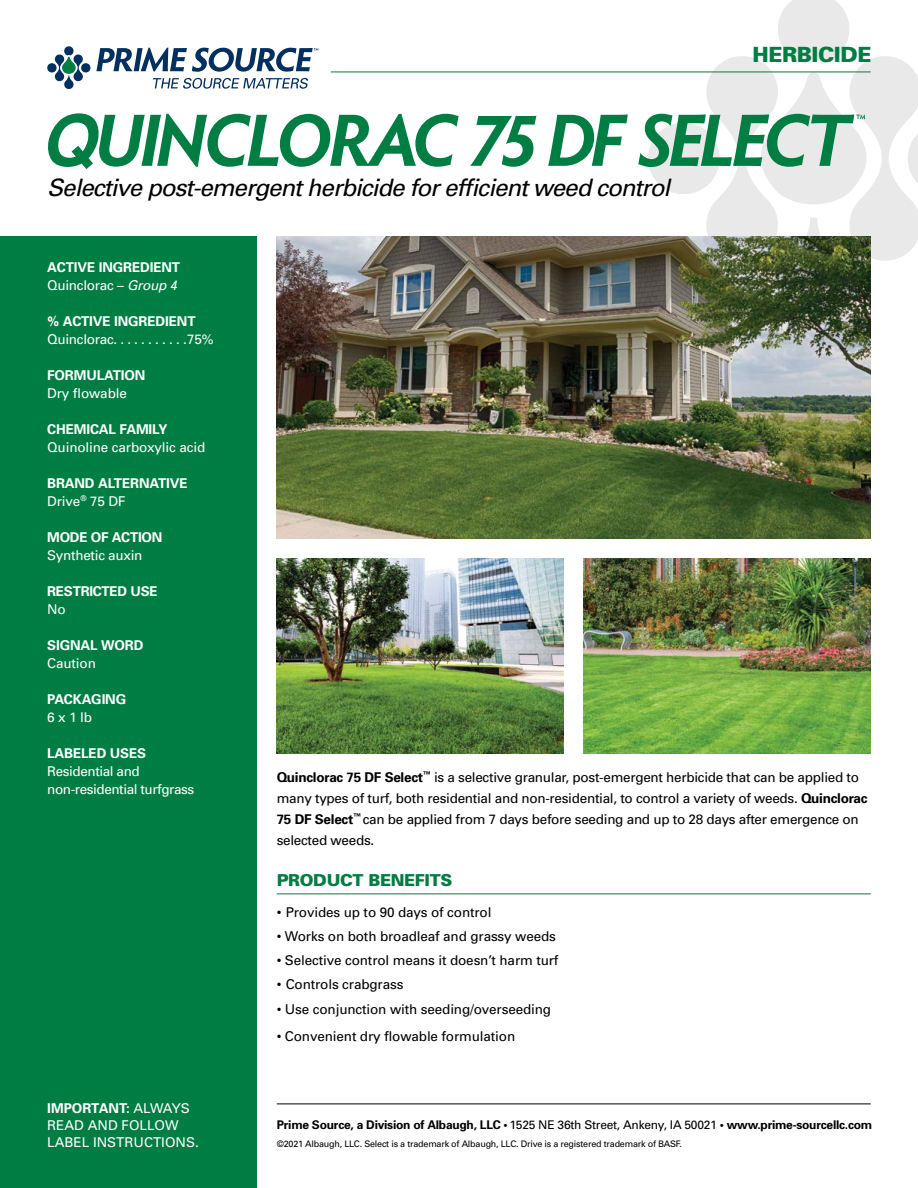
<style>
.page{position:relative;width:918px;height:1188px;background:#fff}
.page>*{position:absolute;margin:0;border:0;box-sizing:border-box;transform-origin:0 0}
.t1{font:italic 24px "Univers";letter-spacing:-.04em;color:#000}
.t2{font:900 21px "Univers";letter-spacing:-.02em;color:#007d43}
.t3{font:900 16.5px "Univers";letter-spacing:-.02em;color:#007d43}
.t4{font:13.5px/21px "Univers";letter-spacing:-.02em;color:#000}
.t5{font:700 13.5px/18px "Univers";letter-spacing:-.01em;color:#fff}
.t6{font:13.5px/17.2px "Univers";letter-spacing:-.01em;color:#fff}
.t7{font:13.5px/18px "Univers";letter-spacing:-.03em;color:#fff}
.t8{font:700 12px "Univers";letter-spacing:-.02em;color:#000}
.t9{font:9px "Univers";letter-spacing:-.025em;color:#000}
.s1{font-weight:400}
.s2{font-weight:400;font-style:italic}
.s3{font-weight:700}
</style>
<div class="page">
<div style="left:0;top:236px;width:256px;height:952px;background:#007d43"></div>
<hr style="left:277px;top:894px;width:594px;height:1px;background:#007d43">
<img style="left:277px;top:236px;width:594px;height:302px">
<img style="left:277px;top:558px;width:287px;height:196px">
<img style="left:584px;top:558px;width:287px;height:196px">
<svg style="left:638px;top:0;width:280px;height:321px"></svg>
<svg style="left:48px;top:113px;width:411px;height:56px"></svg>
<svg style="left:470px;top:116px;width:66px;height:51px"></svg>
<svg style="left:548px;top:115px;width:80px;height:51px"></svg>
<hr style="left:277px;top:1104px;width:594px;height:1px;background:#000">
<hr style="left:331px;top:72px;width:540px;height:1px;background:#007d43">
<svg style="left:47px;top:46px;width:271px;height:43px"></svg>
<h1 class="t1" style="left:47px;top:173px;width:625px">Selective post-emergent herbicide for efficient weed control</h1>
<h2 class="t2" style="left:753px;top:42px;width:121px">HERBICIDE</h2>
<p class="t5" style="left:47px;top:257px;width:134px">ACTIVE INGREDIENT<br><span class="s1">Quinclorac –</span> <span class="s2">Group 4</span></p>
<p class="t5" style="left:47px;top:311px;width:150px">% ACTIVE INGREDIENT</p>
<p class="t6" style="left:47px;top:330px;width:71px">Quinclorac ..........</p>
<p class="t6" style="left:187px;top:330px;width:28px">75%</p>
<p class="t5" style="left:47px;top:365px;width:100px">FORMULATION</p>
<p class="t6" style="left:47px;top:384px;width:81px">Dry flowable</p>
<p class="t5" style="left:47px;top:419px;width:122px">CHEMICAL FAMILY</p>
<p class="t6" style="left:47px;top:438px;width:160px">Quinoline carboxylic acid</p>
<p class="t5" style="left:47px;top:473px;width:142px">BRAND ALTERNATIVE<br><span class="s1">Drive</span><sup>®</sup> <span class="s1">75 DF</span></p>
<p class="t5" style="left:47px;top:527px;width:117px">MODE OF ACTION</p>
<p class="t6" style="left:47px;top:546px;width:97px">Synthetic auxin</p>
<p class="t5" style="left:47px;top:581px;width:112px">RESTRICTED USE</p>
<p class="t6" style="left:47px;top:600px;width:20px">No</p>
<p class="t5" style="left:47px;top:635px;width:98px">SIGNAL WORD</p>
<p class="t6" style="left:47px;top:654px;width:50px">Caution</p>
<p class="t5" style="left:47px;top:689px;width:80px">PACKAGING</p>
<p class="t6" style="left:47px;top:708px;width:46px">6 x 1 lb</p>
<p class="t5" style="left:47px;top:743px;width:101px">LABELED USES</p>
<p class="t7" style="left:47px;top:762px;width:149px">Residential and non-residential turfgrass</p>
<p class="t6" style="left:47px;top:1099px;width:153px"><span class="s3">IMPORTANT:</span> ALWAYS<br>READ AND FOLLOW<br>LABEL INSTRUCTIONS.</p>
<p class="t4" style="left:277px;top:766px;width:592px"><span class="s3">Quinclorac 75 DF Select</span><sup>™</sup> is a selective granular, post-emergent herbicide that can be applied to many types of turf, both residential and non-residential, to control a variety of weeds. <span class="s3">Quinclorac 75 DF Select</span><sup>™</sup> can be applied from 7 days before seeding and up to 28 days after emergence on selected weeds.</p>
<p class="t3" style="left:277px;top:870px;width:177px">PRODUCT BENEFITS</p>
<p class="t4" style="left:277px;top:901px;width:216px">• Provides up to 90 days of control</p>
<p class="t4" style="left:277px;top:925px;width:281px">• Works on both broadleaf and grassy weeds</p>
<p class="t4" style="left:277px;top:950px;width:283px">• Selective control means it doesn’t harm turf</p>
<p class="t4" style="left:277px;top:974px;width:128px">• Controls crabgrass</p>
<p class="t4" style="left:277px;top:998px;width:276px">• Use conjunction with seeding/overseeding</p>
<p class="t4" style="left:277px;top:1026px;width:240px">• Convenient dry flowable formulation</p>
<p class="t8" style="left:277px;top:1117px;width:597px">Prime Source, a Division of Albaugh, LLC • <span class="s1">1525 NE 36th Street, Ankeny, IA 50021</span> • www.prime-sourcellc.com</p>
<p class="t9" style="left:277px;top:1139px;width:407px">©2021 Albaugh, LLC. Select is a trademark of Albaugh, LLC. Drive is a registered trademark of BASF.</p>
</div>
